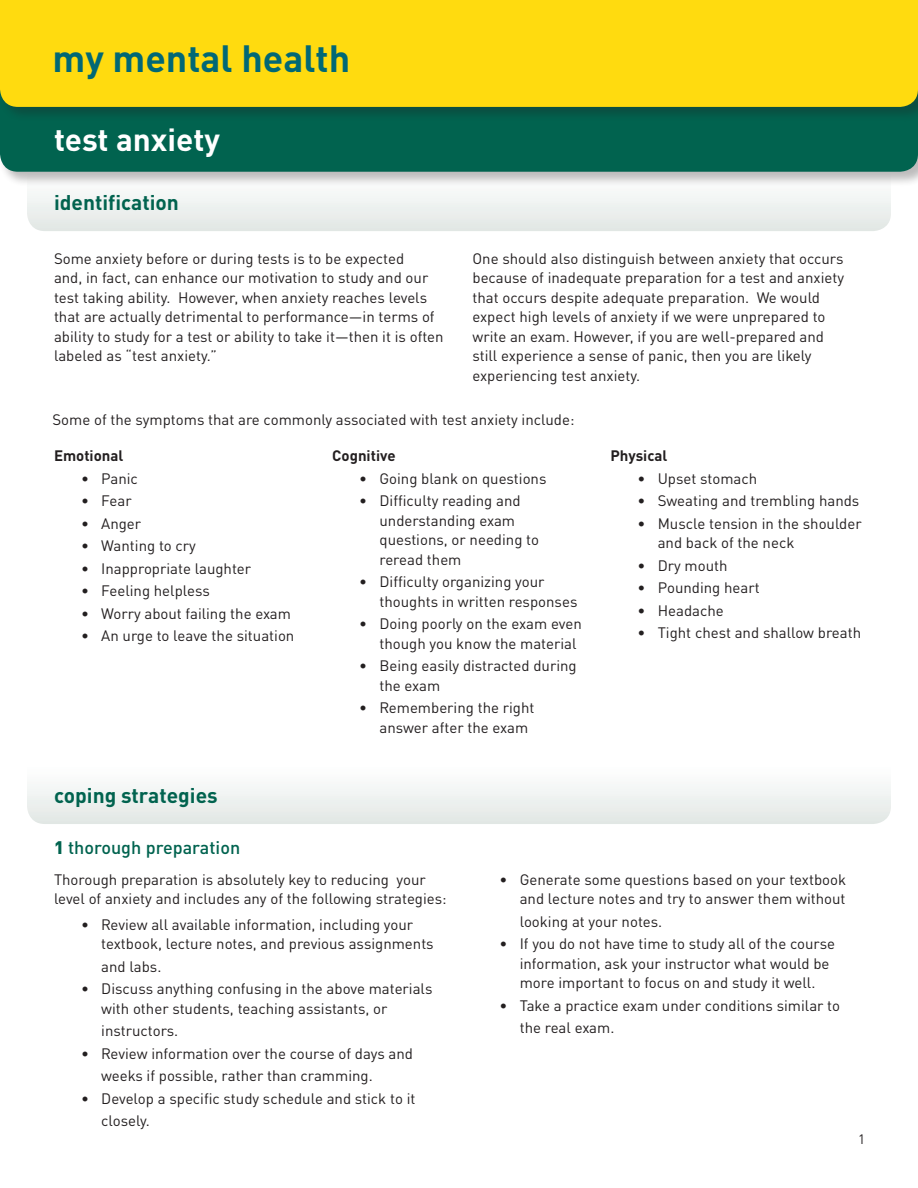
<style>
.page{position:relative;width:918px;height:1188px;background:#fff}
.page>*{position:absolute;margin:0;border:0;box-sizing:border-box;transform-origin:0 0}
.t1{font:700 37.5px "DIN Pro";color:#016875}
.t2{font:700 31.5px "DIN Pro";color:#fff}
.t3{font:700 21px "DIN Pro";color:#01634f}
.t4{font:500 18px "DIN Pro";color:#01634f}
.t5{font:15px/19.5px "DIN Pro";color:#231f20}
.t6{font:700 15px "DIN Pro";color:#231f20}
.t7{font:13.5px "DIN Pro";color:#231f20}
.s1{font-weight:900}
</style>
<div class="page">
<svg style="left:27px;top:194px;width:864px;height:37px"></svg>
<svg style="left:27px;top:787px;width:864px;height:37px"></svg>
<div style="left:0;top:22px;width:918px;height:165px;background:#231f20;opacity:.3"></div>
<div style="left:0;top:24px;width:918px;height:148px;background:#01634f;border-radius:18px"></div>
<div style="left:0;top:0;width:918px;height:122px;background:#055948"></div>
<div style="left:0;top:0;width:918px;height:107px;background:#ffdb0f"></div>
<p class="t1" style="left:52px;top:27px;width:299px">my mental health</p>
<p class="t2" style="left:54px;top:114px;width:168px">test anxiety</p>
<p class="t3" style="left:54px;top:185px;width:127px">identification</p>
<p class="t5" style="left:54px;top:247px;width:391px">Some anxiety before or during tests is to be expected<br>and, in fact, can enhance our motivation to study and our test taking ability. However, when anxiety reaches levels that are actually detrimental to performance—in terms of ability to study for a test or ability to take it—then it is often labeled as “test anxiety.”</p>
<p class="t5" style="left:472px;top:247px;width:373px">One should also distinguish between anxiety that occurs because of inadequate preparation for a test and anxiety that occurs despite adequate preparation. We would expect high levels of anxiety if we were unprepared to write an exam. However, if you are well-prepared and still experience a sense of panic, then you are likely experiencing test anxiety.</p>
<p class="t5" style="left:52px;top:408px;width:524px">Some of the symptoms that are commonly associated with test anxiety include:</p>
<p class="t6" style="left:54px;top:444px;width:71px">Emotional</p>
<p class="t5" style="left:81px;top:467px;width:58px">• Panic</p>
<p class="t5" style="left:81px;top:490px;width:52px">• Fear</p>
<p class="t5" style="left:81px;top:512px;width:62px">• Anger</p>
<p class="t5" style="left:81px;top:535px;width:116px">• Wanting to cry</p>
<p class="t5" style="left:81px;top:557px;width:172px">• Inappropriate laughter</p>
<p class="t5" style="left:81px;top:580px;width:130px">• Feeling helpless</p>
<p class="t5" style="left:81px;top:602px;width:212px">• Worry about failing the exam</p>
<p class="t5" style="left:81px;top:625px;width:215px">• An urge to leave the situation</p>
<p class="t6" style="left:332px;top:444px;width:65px">Cognitive</p>
<p class="t5" style="left:359px;top:467px;width:189px">• Going blank on questions</p>
<p class="t5" style="left:380px;top:490px;width:161px;text-indent:-20px">• Difficulty reading and understanding exam questions, or needing to reread them</p>
<p class="t5" style="left:380px;top:571px;width:199px;text-indent:-20px">• Difficulty organizing your thoughts in written responses</p>
<p class="t5" style="left:380px;top:613px;width:204px;text-indent:-20px">• Doing poorly on the exam even though you know the material</p>
<p class="t5" style="left:380px;top:655px;width:199px;text-indent:-20px">• Being easily distracted during the exam</p>
<p class="t5" style="left:380px;top:697px;width:156px;text-indent:-20px">• Remembering the right answer after the exam</p>
<p class="t3" style="left:54px;top:778px;width:165px">coping strategies</p>
<p class="t4" style="left:54px;top:833px;width:188px"><span class="s1">1</span> thorough preparation</p>
<p class="t6" style="left:610px;top:444px;width:58px">Physical</p>
<p class="t5" style="left:638px;top:467px;width:121px">• Upset stomach</p>
<p class="t5" style="left:638px;top:490px;width:223px">• Sweating and trembling hands</p>
<p class="t5" style="left:658px;top:512px;width:206px;text-indent:-20px">• Muscle tension in the shoulder and back of the neck</p>
<p class="t5" style="left:638px;top:554px;width:92px">• Dry mouth</p>
<p class="t5" style="left:638px;top:577px;width:124px">• Pounding heart</p>
<p class="t5" style="left:638px;top:599px;width:88px">• Headache</p>
<p class="t5" style="left:638px;top:622px;width:225px">• Tight chest and shallow breath</p>
<p class="t5" style="left:54px;top:868px;width:394px">Thorough preparation is absolutely key to reducing your level of anxiety and includes any of the following strategies:</p>
<p class="t5" style="left:101px;top:913px;width:334px;text-indent:-20px">• Review all available information, including your textbook, lecture notes, and previous assignments</p>
<p class="t5" style="left:101px;top:955px;width:62px">and labs.</p>
<p class="t5" style="left:101px;top:978px;width:333px;text-indent:-20px">• Discuss anything confusing in the above materials with other students, teaching assistants, or</p>
<p class="t5" style="left:101px;top:1020px;width:79px">instructors.</p>
<p class="t5" style="left:101px;top:1041px;width:313px;line-height:22.5px;text-indent:-20px">• Review information over the course of days and weeks if possible, rather than cramming.</p>
<p class="t5" style="left:101px;top:1086px;width:316px;line-height:22.5px;text-indent:-20px">• Develop a specific study schedule and stick to it closely.</p>
<p class="t5" style="left:500px;top:868px;width:348px;text-align:right">• Generate some questions based on your textbook and lecture notes and try to answer them without</p>
<p class="t5" style="left:520px;top:910px;width:144px">looking at your notes.</p>
<p class="t5" style="left:520px;top:933px;width:317px;text-indent:-20px">• If you do not have time to study all of the course information, ask your instructor what would be more important to focus on and study it well.</p>
<p class="t5" style="left:520px;top:993px;width:322px;line-height:22.5px;text-indent:-20px">• Take a practice exam under conditions similar to the real exam.</p>
<p class="t7" style="left:858px;top:1129px;width:9px">1</p>
</div>
